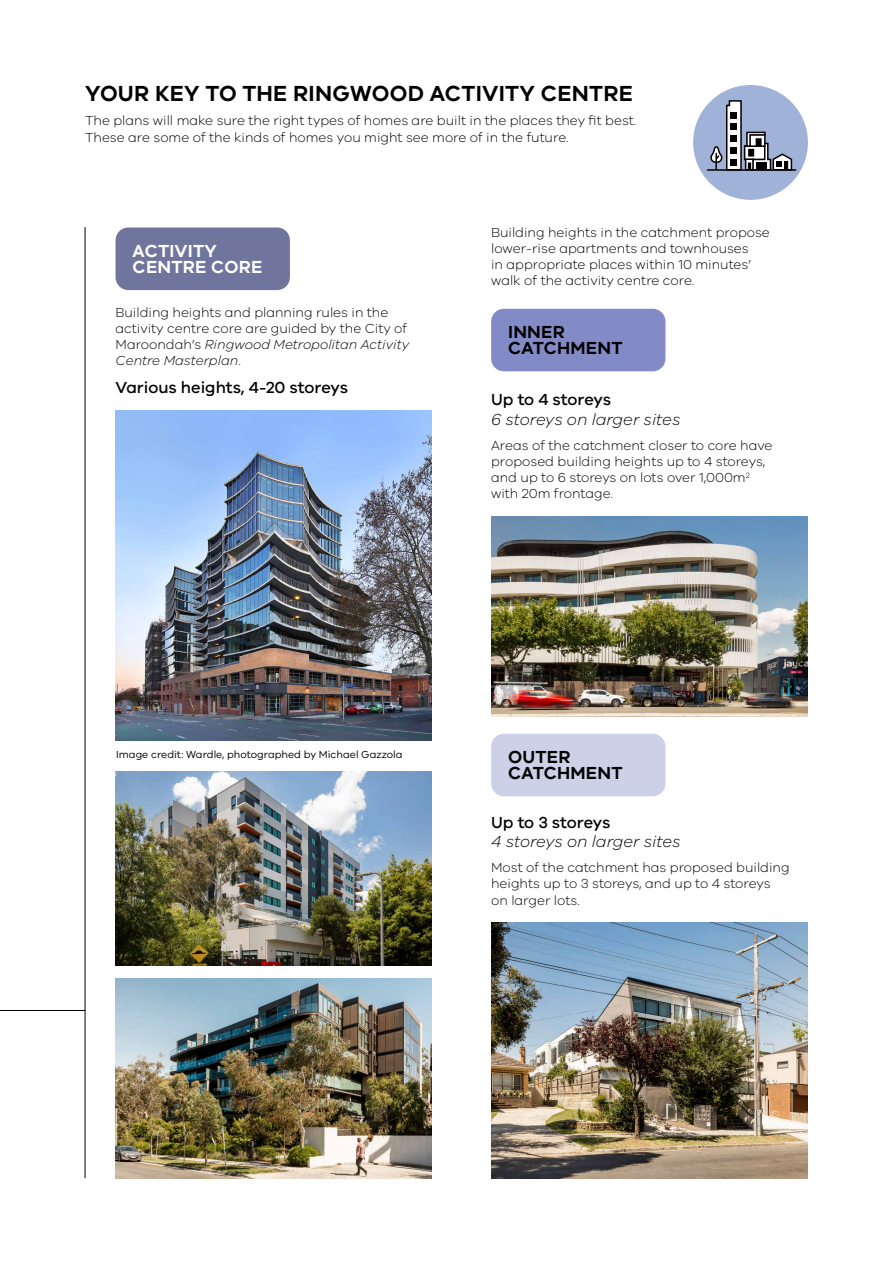
<style>
.page{position:relative;width:893px;height:1263px;background:#fff}
.page>*{position:absolute;margin:0;border:0;box-sizing:border-box;transform-origin:0 0}
.t1{font:600 22.5px "VIC";letter-spacing:.01em;color:#000}
.t2{font:600 18px/16.5px "VIC";letter-spacing:.01em;color:#000}
.t3{font:600 18px/16.5px "VIC";letter-spacing:.01em;color:#fff}
.t4{font:500 16.5px "VIC";color:#000}
.t5{font:italic 300 16.5px "VIC";color:#000}
.t6{font:300 13.5px/16.2px "VIC";color:#000}
.t7{font:10.5px "VIC";color:#000}
.s1{font-style:italic}
</style>
<div class="page">
<hr style="left:0;top:1010px;width:85px;height:1px;background:#000">
<div style="left:116px;top:227px;width:174px;height:63px;background:#70759e;border-radius:13px"></div>
<div style="left:491px;top:734px;width:174px;height:62px;background:#cdd1e8;border-radius:13px"></div>
<img style="left:491px;top:516px;width:316px;height:200px">
<img style="left:116px;top:771px;width:316px;height:194px">
<img style="left:116px;top:978px;width:316px;height:200px">
<img style="left:491px;top:923px;width:316px;height:255px">
<img style="left:116px;top:411px;width:316px;height:330px">
<div style="left:491px;top:309px;width:174px;height:62px;background:#838bc6;border-radius:13px"></div>
<hr style="left:85px;top:227px;width:1px;height:951px;background:#000">
<div style="left:693px;top:85px;width:115px;height:115px;background:#a0b2d7;border-radius:50%"></div>
<hr style="left:707px;top:169px;width:89px;height:2px;background:#000">
<svg style="left:708px;top:99px;width:85px;height:72px"></svg>
<h1 class="t1" style="left:85px;top:79px;width:549px">YOUR KEY TO THE RINGWOOD ACTIVITY CENTRE</h1>
<p class="t6" style="left:85px;top:112px;width:553px">The plans will make sure the right types of homes are built in the places they fit best.<br>These are some of the kinds of homes you might see more of in the future.</p>
<h2 class="t3" style="left:133px;top:242px;width:131px">ACTIVITY<br>CENTRE CORE</h2>
<p class="t6" style="left:116px;top:303px;width:295px">Building heights and planning rules in the activity centre core are guided by the City of Maroondah’s <span class="s1">Ringwood Metropolitan Activity Centre Masterplan</span>.</p>
<p class="t4" style="left:116px;top:378px;width:234px">Various heights, 4-20 storeys</p>
<p class="t6" style="left:491px;top:223px;width:280px">Building heights in the catchment propose lower-rise apartments and townhouses<br>in appropriate places within 10 minutes’ walk of the activity centre core.</p>
<h2 class="t2" style="left:508px;top:323px;width:116px">INNER<br>CATCHMENT</h2>
<p class="t4" style="left:491px;top:390px;width:121px">Up to 4 storeys</p>
<p class="t5" style="left:491px;top:409px;width:191px">6 storeys on larger sites</p>
<p class="t6" style="left:491px;top:437px;width:283px">Areas of the catchment closer to core have proposed building heights up to 4 storeys, and up to 6 storeys on lots over 1,000m<sup>2 </sup>with 20m frontage.</p>
<p class="t7" style="left:116px;top:748px;width:288px">Image credit: Wardle, photographed by Michael Gazzola</p>
<h2 class="t2" style="left:508px;top:748px;width:116px">OUTER<br>CATCHMENT</h2>
<p class="t4" style="left:491px;top:812px;width:121px">Up to 3 storeys</p>
<p class="t5" style="left:491px;top:832px;width:191px">4 storeys on larger sites</p>
<p class="t6" style="left:491px;top:859px;width:300px">Most of the catchment has proposed building heights up to 3 storeys, and up to 4 storeys on larger lots.</p>
</div>
